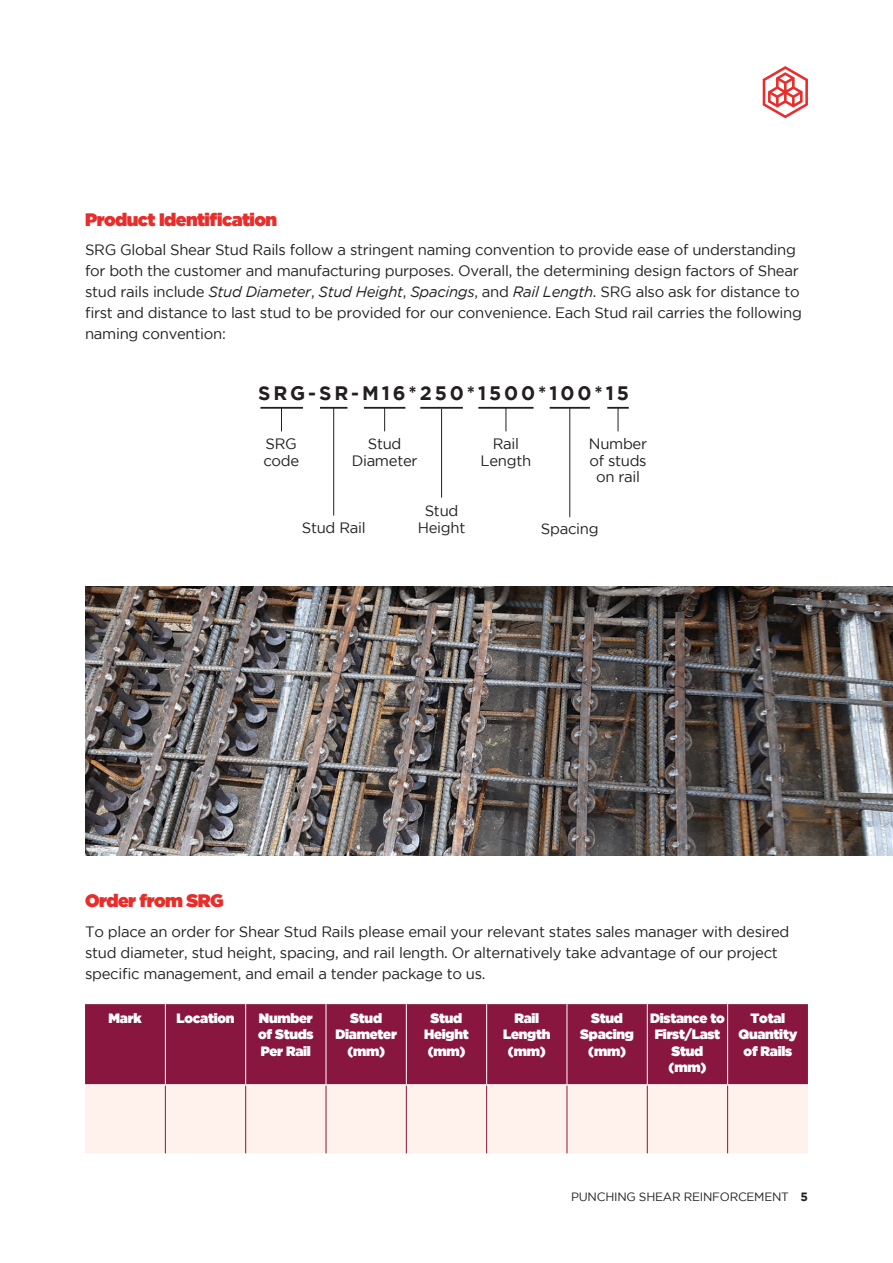
<style>
.page{position:relative;width:893px;height:1263px;background:#fff}
.page>*{position:absolute;margin:0;border:0;box-sizing:border-box;transform-origin:0 0}
.t1{font:700 19.5px "Gotham";letter-spacing:.15em;color:#231f20}
.t2{font:18px "Gotham Ultra";letter-spacing:-.03em;color:#e82d2a}
.t3{font:15px/21px "Gotham";letter-spacing:-.02em;color:#231f20}
.t4{font:13.5px/16.5px "Gotham Ultra";letter-spacing:-.02em;color:#fff;text-align:center}
.t5{font:12px "Gotham";letter-spacing:-.02em;color:#231f20}
.s1{font-style:italic}
.s2{font-weight:700}
</style>
<div class="page">
<svg style="left:763px;top:66px;width:45px;height:52px"></svg>
<svg style="left:281px;top:409px;width:1px;height:22px"></svg>
<svg style="left:384px;top:409px;width:1px;height:22px"></svg>
<svg style="left:506px;top:409px;width:1px;height:22px"></svg>
<svg style="left:618px;top:409px;width:1px;height:22px"></svg>
<hr style="left:333px;top:408px;width:1px;height:107px;background:#231f20">
<hr style="left:260px;top:407px;width:43px;height:2px;background:#231f20">
<hr style="left:320px;top:407px;width:27px;height:2px;background:#231f20">
<hr style="left:364px;top:407px;width:41px;height:2px;background:#231f20">
<hr style="left:420px;top:407px;width:43px;height:2px;background:#231f20">
<hr style="left:478px;top:407px;width:55px;height:2px;background:#231f20">
<hr style="left:550px;top:407px;width:40px;height:2px;background:#231f20">
<hr style="left:607px;top:407px;width:22px;height:2px;background:#231f20">
<hr style="left:441px;top:409px;width:1px;height:89px;background:#231f20">
<hr style="left:569px;top:408px;width:1px;height:109px;background:#231f20">
<img style="left:85px;top:587px;width:808px;height:269px">
<div style="left:85px;top:1004px;width:723px;height:80px;background:#89163e"></div>
<div style="left:85px;top:1086px;width:723px;height:67px;background:#fff2ed"></div>
<hr style="left:165px;top:1004px;width:1px;height:80px;background:#fff">
<hr style="left:245px;top:1004px;width:1px;height:80px;background:#fff">
<hr style="left:326px;top:1004px;width:1px;height:80px;background:#fff">
<hr style="left:406px;top:1004px;width:1px;height:80px;background:#fff">
<hr style="left:486px;top:1004px;width:1px;height:80px;background:#fff">
<hr style="left:567px;top:1004px;width:1px;height:80px;background:#fff">
<hr style="left:647px;top:1004px;width:1px;height:80px;background:#fff">
<hr style="left:727px;top:1004px;width:1px;height:80px;background:#fff">
<hr style="left:165px;top:1086px;width:1px;height:67px;background:#89163e">
<hr style="left:245px;top:1086px;width:1px;height:67px;background:#89163e">
<hr style="left:326px;top:1086px;width:1px;height:67px;background:#89163e">
<hr style="left:406px;top:1086px;width:1px;height:67px;background:#89163e">
<hr style="left:486px;top:1086px;width:1px;height:67px;background:#89163e">
<hr style="left:567px;top:1086px;width:1px;height:67px;background:#89163e">
<hr style="left:647px;top:1086px;width:1px;height:67px;background:#89163e">
<hr style="left:727px;top:1086px;width:1px;height:67px;background:#89163e">
<p class="t2" style="left:85px;top:209px;width:194px">Product Identification</p>
<p class="t3" style="left:85px;top:239px;width:718px">SRG Global Shear Stud Rails follow a stringent naming convention to provide ease of understanding for both the customer and manufacturing purposes. Overall, the determining design factors of Shear stud rails include <span class="s1">Stud Diameter</span>, <span class="s1">Stud Height</span>, <span class="s1">Spacings</span>, and <span class="s1">Rail Length</span>. SRG also ask for distance to first and distance to last stud to be provided for our convenience. Each Stud rail carries the following naming convention:</p>
<h1 class="t1" style="left:258px;top:382px;width:372px">SRG-SR-M16*250*1500*100*15</h1>
<p class="t3" style="left:263px;top:435px;width:37px;line-height:16.5px">SRG code</p>
<p class="t3" style="left:352px;top:435px;width:67px;line-height:16.5px;text-align:center">Stud<br>Diameter</p>
<p class="t3" style="left:481px;top:435px;width:52px;line-height:16.5px;text-align:center">Rail<br>Length</p>
<p class="t3" style="left:589px;top:435px;width:60px;line-height:16.5px;text-align:center">Number of studs on rail</p>
<p class="t3" style="left:425px;top:500px;width:35px">Stud</p>
<p class="t3" style="left:302px;top:517px;width:65px">Stud Rail</p>
<p class="t3" style="left:418px;top:517px;width:49px">Height</p>
<p class="t3" style="left:541px;top:518px;width:59px">Spacing</p>
<p class="t2" style="left:85px;top:890px;width:140px">Order from SRG</p>
<p class="t3" style="left:85px;top:921px;width:706px">To place an order for Shear Stud Rails please email your relevant states sales manager with desired stud diameter, stud height, spacing, and rail length. Or alternatively take advantage of our project specific management, and email a tender package to us.</p>
<p class="t4" style="left:109px;top:1009px;width:35px">Mark</p>
<p class="t4" style="left:177px;top:1009px;width:60px">Location</p>
<p class="t4" style="left:258px;top:1009px;width:57px;text-align:justify">Number of Studs Per Rail</p>
<p class="t4" style="left:335px;top:1009px;width:63px">Stud<br>Diameter (mm)</p>
<p class="t4" style="left:424px;top:1009px;width:46px">Stud<br>Height (mm)</p>
<p class="t4" style="left:503px;top:1009px;width:49px">Rail<br>Length (mm)</p>
<p class="t4" style="left:580px;top:1009px;width:55px">Stud<br>Spacing (mm)</p>
<p class="t4" style="left:650px;top:1009px;width:76px">Distance to<br>First/Last<br>Stud<br>(mm)</p>
<p class="t4" style="left:738px;top:1009px;width:61px">Total<br>Quantity of Rails</p>
<p class="t5" style="left:571px;top:1190px;width:238px">PUNCHING SHEAR REINFORCEMENT <span class="s2">5</span></p>
</div>
